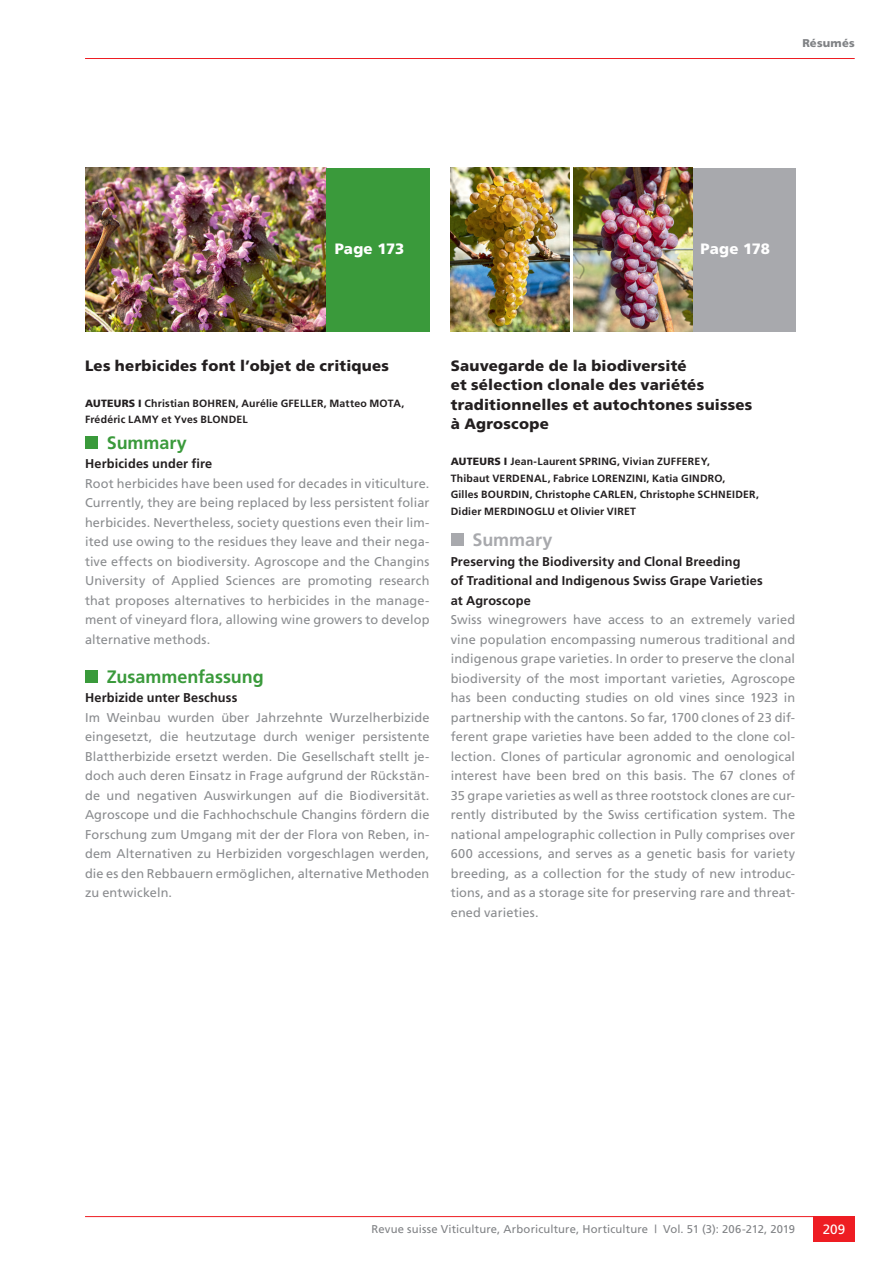
<style>
.page{position:relative;width:893px;height:1263px;background:#fff}
.page>*{position:absolute;margin:0;border:0;box-sizing:border-box;transform-origin:0 0}
.t1{font:700 18px "Frutiger";color:#3a9a3b}
.t2{font:700 18px "Frutiger";letter-spacing:-.005em;color:#a8a9ad}
.t3{font:900 15px/19.5px "Frutiger";letter-spacing:.015em;color:#231f20}
.t4{font:900 15px "Frutiger";color:#fff}
.t5{font:13.5px "Frutiger";color:#fff}
.t6{font:12.75px/19.5px "Frutiger";letter-spacing:.01em;color:#8a8c8f;text-align:justify}
.t7{font:700 12.75px/19.5px "Frutiger";letter-spacing:.01em;color:#231f20}
.t8{font:11.25px "Frutiger";letter-spacing:.015em;color:#808285}
.t9{font:900 11.25px "Frutiger";letter-spacing:.015em;color:#808285}
.t10{font:700 10.5px/16.5px "Frutiger";letter-spacing:.02em;color:#231f20}
.s1{font-weight:900}
</style>
<div class="page">
<hr style="left:85px;top:58px;width:770px;height:1px;background:#ee1d23">
<hr style="left:85px;top:1216px;width:770px;height:1px;background:#ee1d23">
<div style="left:813px;top:1216px;width:42px;height:26px;background:#ee1d23"></div>
<img style="left:85px;top:168px;width:241px;height:164px">
<div style="left:326px;top:168px;width:103px;height:164px;background:#3a9a3b"></div>
<div style="left:85px;top:436px;width:13px;height:13px;background:#3a9a3b"></div>
<div style="left:85px;top:670px;width:13px;height:12px;background:#3a9a3b"></div>
<img style="left:451px;top:168px;width:119px;height:164px">
<div style="left:692px;top:168px;width:103px;height:164px;background:#a8a9ad"></div>
<div style="left:451px;top:533px;width:12px;height:13px;background:#a8a9ad"></div>
<img style="left:573px;top:168px;width:119px;height:164px">
<p class="t9" style="left:802px;top:36px;width:54px">Résumés</p>
<p class="t4" style="left:335px;top:239px;width:71px">Page 173</p>
<p class="t4" style="left:701px;top:239px;width:71px">Page 178</p>
<p class="t3" style="left:85px;top:355px;width:306px">Les herbicides font l’objet de critiques</p>
<p class="t10" style="left:85px;top:395px;width:321px"><span class="s1">AUTEURS I</span> Christian BOHREN, Aurélie GFELLER, Matteo MOTA,<br>Frédéric LAMY et Yves BLONDEL</p>
<h1 class="t1" style="left:107px;top:432px;width:82px">Summary</h1>
<p class="t7" style="left:85px;top:454px;width:129px">Herbicides under fire</p>
<p class="t6" style="left:85px;top:473px;width:346px">Root herbicides have been used for decades in viticulture.<br>Currently, they are being replaced by less persistent foliar herbicides. Nevertheless, society questions even their lim&shy;ited use owing to the residues they leave and their nega&shy;tive effects on biodiversity. Agroscope and the Changins University of Applied Sciences are promoting research that proposes alternatives to herbicides in the manage&shy;ment of vineyard flora, allowing wine growers to develop alternative methods.</p>
<h1 class="t1" style="left:107px;top:666px;width:158px">Zusammenfassung</h1>
<p class="t7" style="left:85px;top:688px;width:154px">Herbizide unter Beschuss</p>
<p class="t6" style="left:85px;top:707px;width:346px">Im Weinbau wurden über Jahrzehnte Wurzelherbizide eingesetzt, die heutzutage durch weniger persistente Blattherbizide ersetzt werden. Die Gesellschaft stellt je&shy;doch auch deren Einsatz in Frage aufgrund der Rückstän&shy;de und negativen Auswirkungen auf die Biodiversität.<br>Agroscope und die Fachhochschule Changins fördern die Forschung zum Umgang mit der der Flora von Reben, in&shy;dem Alternativen zu Herbiziden vorgeschlagen werden, die es den Rebbauern ermöglichen, alternative Methoden zu entwickeln.</p>
<p class="t3" style="left:451px;top:355px;width:303px">Sauvegarde de la biodiversité<br>et sélection clonale des variétés traditionnelles et autochtones suisses à Agroscope</p>
<p class="t10" style="left:451px;top:453px;width:310px"><span class="s1">AUTEURS I</span> Jean-Laurent SPRING, Vivian ZUFFEREY,<br>Thibaut VERDENAL, Fabrice LORENZINI, Katia GINDRO,<br>Gilles BOURDIN, Christophe CARLEN, Christophe SCHNEIDER, Didier MERDINOGLU et Olivier VIRET</p>
<h1 class="t2" style="left:472px;top:529px;width:82px">Summary</h1>
<p class="t7" style="left:451px;top:551px;width:314px">Preserving the Biodiversity and Clonal Breeding<br>of Traditional and Indigenous Swiss Grape Varieties at Agroscope</p>
<p class="t6" style="left:451px;top:610px;width:346px">Swiss winegrowers have access to an extremely varied vine population encompassing numerous traditional and indigenous grape varieties. In order to preserve the clonal biodiversity of the most important varieties, Agroscope has been conducting studies on old vines since 1923 in partnership with the cantons. So far, 1700 clones of 23 dif&shy;ferent grape varieties have been added to the clone col&shy;lection. Clones of particular agronomic and oenological interest have been bred on this basis. The 67 clones of 35 grape varieties as well as three rootstock clones are cur&shy;rently distributed by the Swiss certification system. The national ampelographic collection in Pully comprises over 600 accessions, and serves as a genetic basis for variety breeding, as a collection for the study of new introduc&shy;tions, and as a storage site for preserving rare and threat&shy;ened varieties.</p>
<p class="t8" style="left:372px;top:1223px;width:425px">Revue suisse Viticulture, Arboriculture, Horticulture | Vol. 51 (3): 206-212, 2019</p>
<p class="t5" style="left:823px;top:1221px;width:24px">209</p>
</div>
